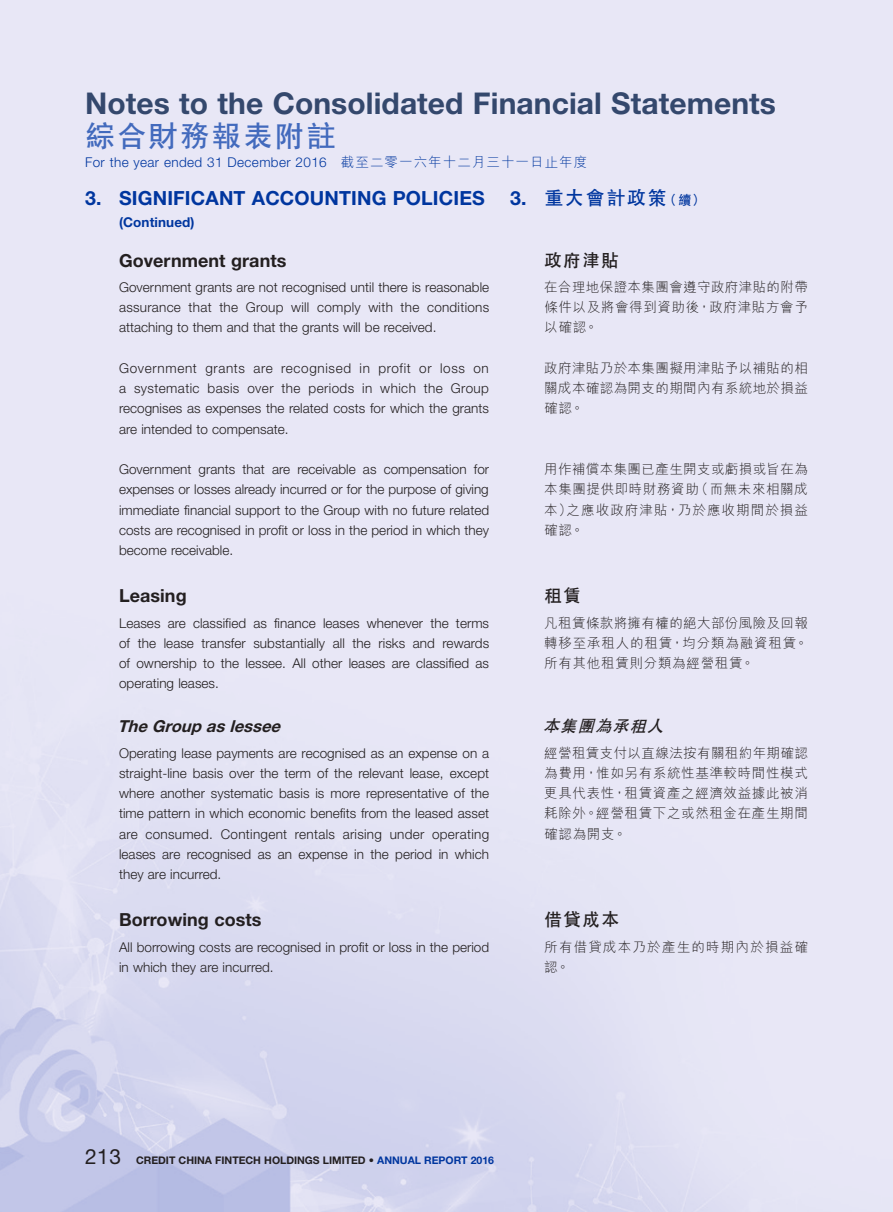
<style>
.page{position:relative;width:893px;height:1212px;background:#fff}
.page>*{position:absolute;margin:0;border:0;box-sizing:border-box;transform-origin:0 0}
.t1{font:700 30px "Helvetica Neue LT Std";letter-spacing:.005em;color:#34486d}
.t2{font:700 30px "C Hei 2 HK";letter-spacing:.055em;color:#426abd}
.Heading_1{font:700 19.5px "Helvetica Neue LT Std";letter-spacing:.01em;color:#00369f}
.C_Heading_1{font:700 19.5px "C Hei 2 HK";letter-spacing:.06em;color:#00369f}
.Heading_2{font:700 18px "Helvetica Neue LT Std";letter-spacing:.005em;color:#231f20}
.C_Heading_2{font:700 18px "C Hei 2 HK";letter-spacing:.055em;color:#231f20}
.Heading_3{font:italic 700 16.5px "Helvetica Neue LT Std";color:#231f20}
.C_Heading_3{font:italic 700 16.5px "C Hei 2 HK";color:#231f20}
.Body_Text{font:300 13.5px/20.2px "Helvetica Neue LT Std";letter-spacing:.005em;color:#231f20;text-align:justify}
.C_Body_Text{font:300 13.5px/20.2px "M Hei HK";letter-spacing:.05em;color:#231f20;text-align:justify}
.t3{font:300 13.5px "Helvetica Neue LT Std";letter-spacing:.03em;color:#00369f}
.C_Body_Text-2{font:300 13.5px/20.2px "M Hei HK";letter-spacing:.09em;color:#231f20}
.Heading_1-2{font:700 13.5px "Helvetica Neue LT Std";color:#00369f}
.t4{font:700 10.5px "Helvetica Neue LT Std";color:#231f20}
.s1{font-family:"M Hei HK"}
.s2{font-family:"Helvetica Neue LT Std"}
.s3{font-size:13.5px}
.s4{font-weight:400;font-size:21px}
.s5{color:#00369f}
</style>
<div class="page">
<h1 class="t1" style="left:85px;top:84px;width:692px">Notes to the Consolidated Financial Statements</h1>
<h1 class="t2" style="left:85px;top:120px;width:253px">綜合財務報表附註</h1>
<p class="t3" style="left:85px;top:154px;width:504px">For the year ended 31 December 2016 <span class="s1">截至二零一六年十二月三十一日止年度</span></p>
<p class="C_Heading_1" style="left:510px;top:188px;width:197px"><span class="s2">3.</span> 重大會計政策<span class="s3">（續）</span></p>
<p class="Heading_1" style="left:85px;top:185px;width:401px">3. SIGNIFICANT ACCOUNTING POLICIES</p>
<p class="Heading_1-2" style="left:119px;top:214px;width:77px">(Continued)</p>
<p class="Heading_2" style="left:119px;top:249px;width:169px">Government grants</p>
<p class="Body_Text" style="left:119px;top:277px;width:372px">Government grants are not recognised until there is reasonable assurance that the Group will comply with the conditions attaching to them and that the grants will be received.</p>
<p class="Body_Text" style="left:119px;top:358px;width:372px">Government grants are recognised in profit or loss on a systematic basis over the periods in which the Group recognises as expenses the related costs for which the grants are intended to compensate.</p>
<p class="Body_Text" style="left:119px;top:459px;width:372px">Government grants that are receivable as compensation for expenses or losses already incurred or for the purpose of giving immediate financial support to the Group with no future related costs are recognised in profit or loss in the period in which they become receivable.</p>
<p class="Heading_2" style="left:119px;top:585px;width:69px">Leasing</p>
<p class="Body_Text" style="left:119px;top:612px;width:372px">Leases are classified as finance leases whenever the terms of the lease transfer substantially all the risks and rewards of ownership to the lessee. All other leases are classified as operating leases.</p>
<p class="Heading_3" style="left:117px;top:716px;width:169px">TheGroup aslessee</p>
<p class="Body_Text" style="left:119px;top:742px;width:372px">Operating lease payments are recognised as an expense on a straight-line basis over the term of the relevant lease, except where another systematic basis is more representative of the time pattern in which economic benefits from the leased asset are consumed. Contingent rentals arising under operating leases are recognised as an expense in the period in which they are incurred.</p>
<p class="Heading_2" style="left:119px;top:909px;width:144px">Borrowing costs</p>
<p class="Body_Text" style="left:119px;top:936px;width:372px">All borrowing costs are recognised in profit or loss in the period in which they are incurred.</p>
<p class="C_Heading_2" style="left:544px;top:251px;width:76px">政府津貼</p>
<p class="C_Body_Text" style="left:544px;top:277px;width:265px">在合理地保證本集團會遵守政府津貼的附帶條件以及將會得到資助後，政府津貼方會予以確認。</p>
<p class="C_Body_Text" style="left:544px;top:358px;width:265px">政府津貼乃於本集團擬用津貼予以補貼的相關成本確認為開支的期間內有系統地於損益確認。</p>
<p class="C_Body_Text" style="left:544px;top:459px;width:265px">用作補償本集團已產生開支或虧損或旨在為本集團提供即時財務資助（而無未來相關成本）之應收政府津貼，乃於應收期間於損益確認。</p>
<p class="C_Heading_2" style="left:544px;top:586px;width:38px">租賃</p>
<p class="C_Body_Text" style="left:544px;top:612px;width:265px">凡租賃條款將擁有權的絕大部份風險及回報轉移至承租人的租賃，均分類為融資租賃。所有其他租賃則分類為經營租賃。</p>
<p class="C_Heading_3" style="left:543px;top:718px;width:127px">本集團為承租人</p>
<p class="C_Body_Text" style="left:544px;top:742px;width:265px">經營租賃支付以直線法按有關租約年期確認為費用，惟如另有系統性基準較時間性模式更具代表性，租賃資產之經濟效益據此被消耗除外。經營租賃下之或然租金在產生期間確認為開支。</p>
<p class="C_Heading_2" style="left:544px;top:910px;width:76px">借貸成本</p>
<p class="C_Body_Text-2" style="left:544px;top:936px;width:265px">所有借貸成本乃於產生的時期內於損益確認。</p>
<p class="t4" style="left:85px;top:1153px;width:410px"><span class="s4">213</span> CREDIT CHINA FINTECH HOLDINGS LIMITED • <span class="s5">ANNUAL REPORT 2016</span></p>
</div>
